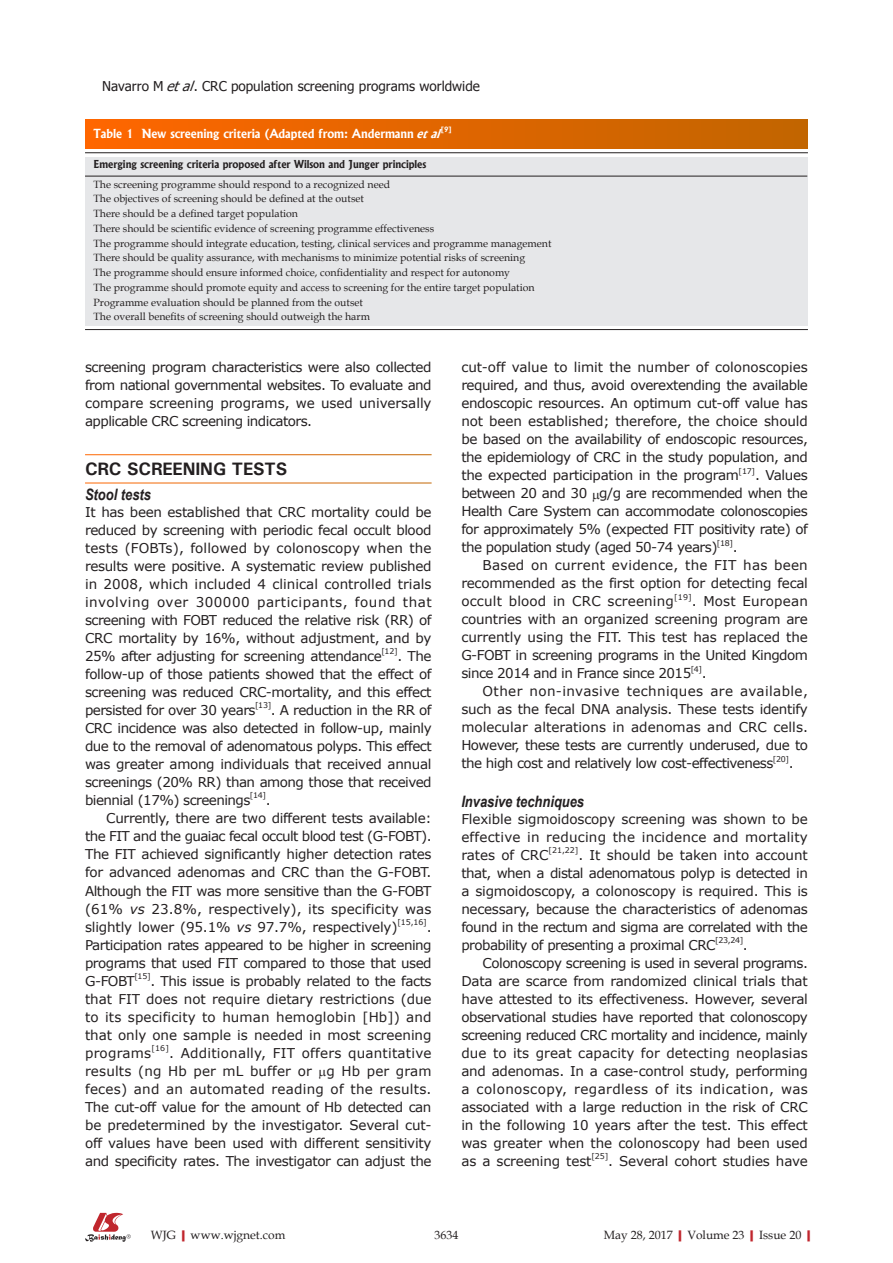
<style>
.page{position:relative;width:893px;height:1263px;background:#fff}
.page>*{position:absolute;margin:0;border:0;box-sizing:border-box;transform-origin:0 0}
.t1{font:700 18px "Univers";letter-spacing:-.01em;color:#231f20}
.t2{font:italic 700 15.75px "Arial Narrow";color:#231f20}
.t3{font:13.5px/18px "Verdana";letter-spacing:-.025em;color:#231f20;text-align:justify}
.t4{font:13.5px "Verdana";letter-spacing:.03em;color:#231f20}
.t5{font:13.5px "Verdana";letter-spacing:.015em;color:#231f20}
.t6{font:13.5px "Tahoma";color:#231f20}
.t7{font:13.5px "Verdana";letter-spacing:-.045em;color:#231f20}
.t8{font:13.5px "Verdana";letter-spacing:.01em;color:#231f20}
.t9{font:13.5px "Verdana";letter-spacing:.005em;color:#231f20}
.t10{font:13.5px "Verdana";color:#231f20}
.t11{font:13.5px "Verdana";letter-spacing:-.005em;color:#231f20}
.t12{font:700 12px "Albertus";color:#fff}
.t13{font:12px "Book Antiqua";color:#231f20}
.t14{font:10.5px/14.7px "Book Antiqua";color:#231f20}
.t15{font:700 10.5px "Albertus";color:#231f20}
.t16{font:7.8px "Verdana";letter-spacing:-.03em;color:#231f20}
.t17{font:700 7.05px "Albertus";color:#fff}
.s1{font-style:italic}
.s2{font-weight:700;color:#c0262d}
</style>
<div class="page">
<svg style="left:85px;top:1213px;width:46px;height:29px"></svg>
<div style="left:85px;top:119px;width:723px;height:29px;background:linear-gradient(to right,#f60,#c16500)"></div>
<div style="left:85px;top:157px;width:723px;height:169px;background:#e6e7e9"></div>
<hr style="left:85px;top:152px;width:723px;height:1px;background:#231f20">
<hr style="left:85px;top:176px;width:722px;height:1px;background:#231f20">
<hr style="left:85px;top:329px;width:723px;height:1px;background:#231f20">
<p class="t6" style="left:102px;top:77px;width:379px">Navarro M <span class="s1">etal</span>. CRC population screening programs worldwide</p>
<p class="t12" style="left:94px;top:126px;width:352px">Table 1 New screening criteria (Adapted from: Andermann <span class="s1">etal</span></p>
<p class="t17" style="left:441px;top:125px;width:12px">[9]</p>
<p class="t15" style="left:94px;top:158px;width:334px">Emerging screening criteria proposed after Wilson and Junger principles</p>
<p class="t14" style="left:94px;top:176px;width:459px">The screening programme should respond to a recognized need<br>The objectives of screening should be defined at the outset<br>There should be a defined target population<br>There should be scientific evidence of screening programme effectiveness<br>The programme should integrate education, testing, clinical services and programme management There should be quality assurance, with mechanisms to minimize potential risks of screening<br>The programme should ensure informed choice, confidentiality and respect for autonomy<br>The programme should promote equity and access to screening for the entire target population Programme evaluation should be planned from the outset<br>The overall benefits of screening should outweigh the harm</p>
<p class="t3" style="left:85px;top:358px;width:348px">screening program characteristics were also collected from national governmental websites. To evaluate and compare screening programs, we used universally applicable CRC screening indicators.</p>
<h1 class="t1" style="left:85px;top:457px;width:204px">CRC SCREENING TESTS</h1>
<p class="t2" style="left:85px;top:483px;width:68px">Stool tests</p>
<p class="t3" style="left:85px;top:503px;width:348px">It has been established that CRC mortality could be reduced by screening with periodic fecal occult blood tests (FOBTs), followed by colonoscopy when the results were positive. A systematic review published in 2008, which included 4 clinical controlled trials involving over 300000 participants, found that screening with FOBT reduced the relative risk (RR) of CRC mortality by 16%, without adjustment, and by 25% after adjusting for screening attendance</p>
<p class="t16" style="left:381px;top:646px;width:18px">[12]</p>
<p class="t3" style="left:85px;top:647px;width:348px;text-indent:312px">. The follow-up of those patients showed that the effect of screening was reduced CRC-mortality, and this effect persisted for over 30 years</p>
<p class="t16" style="left:255px;top:700px;width:18px">[13]</p>
<p class="t3" style="left:85px;top:701px;width:348px;text-indent:186px">. A reduction in the RR of CRC incidence was also detected in follow-up, mainly due to the removal of adenomatous polyps. This effect was greater among individuals that received annual screenings (20% RR) than among those that received biennial (17%) screenings</p>
<p class="t16" style="left:250px;top:790px;width:18px">[14]</p>
<p class="t3" style="left:266px;top:791px;width:6px">.</p>
<p class="t3" style="left:106px;top:809px;width:327px">Currently, there are two different tests available:</p>
<p class="t7" style="left:85px;top:827px;width:348px">the FIT and the guaiac fecal occult blood test (G-FOBT).</p>
<p class="t3" style="left:85px;top:845px;width:348px">The FIT achieved significantly higher detection rates</p>
<p class="t3" style="left:85px;top:863px;width:348px">for advanced adenomas and CRC than the G-FOBT.</p>
<p class="t3" style="left:85px;top:881px;width:348px">Although the FIT was more sensitive than the G-FOBT</p>
<p class="t8" style="left:85px;top:899px;width:348px">(61% <span class="s1">vs</span> 23.8%, respectively), its specificity was</p>
<p class="t3" style="left:85px;top:918px;width:314px">slightly lower (95.1% <span class="s1">vs</span> 97.7%, respectively)</p>
<p class="t16" style="left:397px;top:917px;width:31px">[15,16]</p>
<p class="t3" style="left:85px;top:918px;width:348px;text-indent:342px">.<br>Participation rates appeared to be higher in screening programs that used FIT compared to those that used G-FOBT</p>
<p class="t16" style="left:134px;top:971px;width:18px">[15]</p>
<p class="t3" style="left:85px;top:972px;width:348px;text-indent:65px">. This issue is probably related to the facts that FIT does not require dietary restrictions (due to its specificity to human hemoglobin [Hb]) and that only one sample is needed in most screening programs</p>
<p class="t16" style="left:151px;top:1043px;width:19px">[16]</p>
<p class="t3" style="left:85px;top:1044px;width:348px;text-indent:84px">. Additionally, FIT offers quantitative results (ng Hb per mL buffer or g Hb per gram feces) and an automated reading of the results.<br>The cut-off value for the amount of Hb detected can be predetermined by the investigator. Several cut&shy;off values have been used with different sensitivity and specificity rates. The investigator can adjust the</p>
<p class="t3" style="left:461px;top:358px;width:348px">cut-off value to limit the number of colonoscopies required, and thus, avoid overextending the available endoscopic resources. An optimum cut-off value has not been established; therefore, the choice should be based on the availability of endoscopic resources, the epidemiology of CRC in the study population, and the expected participation in the program</p>
<p class="t16" style="left:739px;top:465px;width:18px">[17]</p>
<p class="t3" style="left:461px;top:466px;width:348px;text-indent:294px">. Values between 20 and 30 g/g are recommended when the Health Care System can accommodate colonoscopies for approximately 5% (expected FIT positivity rate) of the population study (aged 50-74 years)</p>
<p class="t16" style="left:717px;top:537px;width:18px">[18]</p>
<p class="t3" style="left:733px;top:538px;width:6px">.</p>
<p class="t5" style="left:483px;top:556px;width:327px">Based on current evidence, the FIT has been</p>
<p class="t3" style="left:461px;top:574px;width:348px">recommended as the first option for detecting fecal</p>
<p class="t5" style="left:461px;top:592px;width:214px">occult blood in CRC screening</p>
<p class="t16" style="left:674px;top:591px;width:19px">[19]</p>
<p class="t3" style="left:461px;top:592px;width:348px;text-indent:230px">. Most European countries with an organized screening program are currently using the FIT. This test has replaced the G-FOBT in screening programs in the United Kingdom since 2014 and in France since 2015</p>
<p class="t16" style="left:691px;top:663px;width:13px">[4]</p>
<p class="t3" style="left:702px;top:664px;width:6px">.</p>
<p class="t4" style="left:483px;top:682px;width:327px">Other non-invasive techniques are available,</p>
<p class="t3" style="left:461px;top:700px;width:348px">such as the fecal DNA analysis. These tests identify</p>
<p class="t10" style="left:461px;top:718px;width:348px">molecular alterations in adenomas and CRC cells.</p>
<p class="t3" style="left:461px;top:736px;width:348px">However, these tests are currently underused, due to</p>
<p class="t3" style="left:461px;top:754px;width:314px">the high cost and relatively low cost-effectiveness</p>
<p class="t16" style="left:773px;top:753px;width:18px">[20]</p>
<p class="t3" style="left:789px;top:754px;width:6px">.</p>
<p class="t2" style="left:461px;top:789px;width:124px">Invasive techniques</p>
<p class="t3" style="left:461px;top:810px;width:348px">Flexible sigmoidoscopy screening was shown to be effective in reducing the incidence and mortality rates of CRC</p>
<p class="t16" style="left:549px;top:845px;width:31px">[21,22]</p>
<p class="t3" style="left:461px;top:846px;width:348px;text-indent:117px">. It should be taken into account that, when a distal adenomatous polyp is detected in a sigmoidoscopy, a colonoscopy is required. This is necessary, because the characteristics of adenomas found in the rectum and sigma are correlated with the probability of presenting a proximal CRC</p>
<p class="t16" style="left:715px;top:935px;width:30px">[23,24]</p>
<p class="t3" style="left:743px;top:936px;width:6px">.</p>
<p class="t3" style="left:483px;top:954px;width:327px">Colonoscopy screening is used in several programs.</p>
<p class="t3" style="left:461px;top:972px;width:348px">Data are scarce from randomized clinical trials that</p>
<p class="t3" style="left:461px;top:990px;width:348px">have attested to its effectiveness. However, several</p>
<p class="t3" style="left:461px;top:1008px;width:348px">observational studies have reported that colonoscopy</p>
<p class="t3" style="left:461px;top:1026px;width:348px">screening reduced CRC mortality and incidence, mainly</p>
<p class="t9" style="left:461px;top:1044px;width:348px">due to its great capacity for detecting neoplasias</p>
<p class="t3" style="left:461px;top:1062px;width:348px">and adenomas. In a case-control study, performing</p>
<p class="t4" style="left:461px;top:1080px;width:348px">a colonoscopy, regardless of its indication, was</p>
<p class="t3" style="left:461px;top:1098px;width:348px">associated with a large reduction in the risk of CRC</p>
<p class="t3" style="left:461px;top:1116px;width:348px">in the following 10 years after the test. This effect</p>
<p class="t11" style="left:461px;top:1134px;width:348px">was greater when the colonoscopy had been used</p>
<p class="t3" style="left:461px;top:1152px;width:132px">as a screening test</p>
<p class="t16" style="left:591px;top:1151px;width:18px">[25]</p>
<p class="t3" style="left:608px;top:1152px;width:201px">. Several cohort studies have</p>
<p class="t13" style="left:151px;top:1226px;width:136px">WJG<span class="s2">|</span>www.wjgnet.com</p>
<p class="t13" style="left:434px;top:1226px;width:25px">3634</p>
<p class="t13" style="left:604px;top:1226px;width:214px">May 28, 2017<span class="s2">|</span>Volume 23<span class="s2">|</span>Issue 20<span class="s2">|</span></p>
</div>
